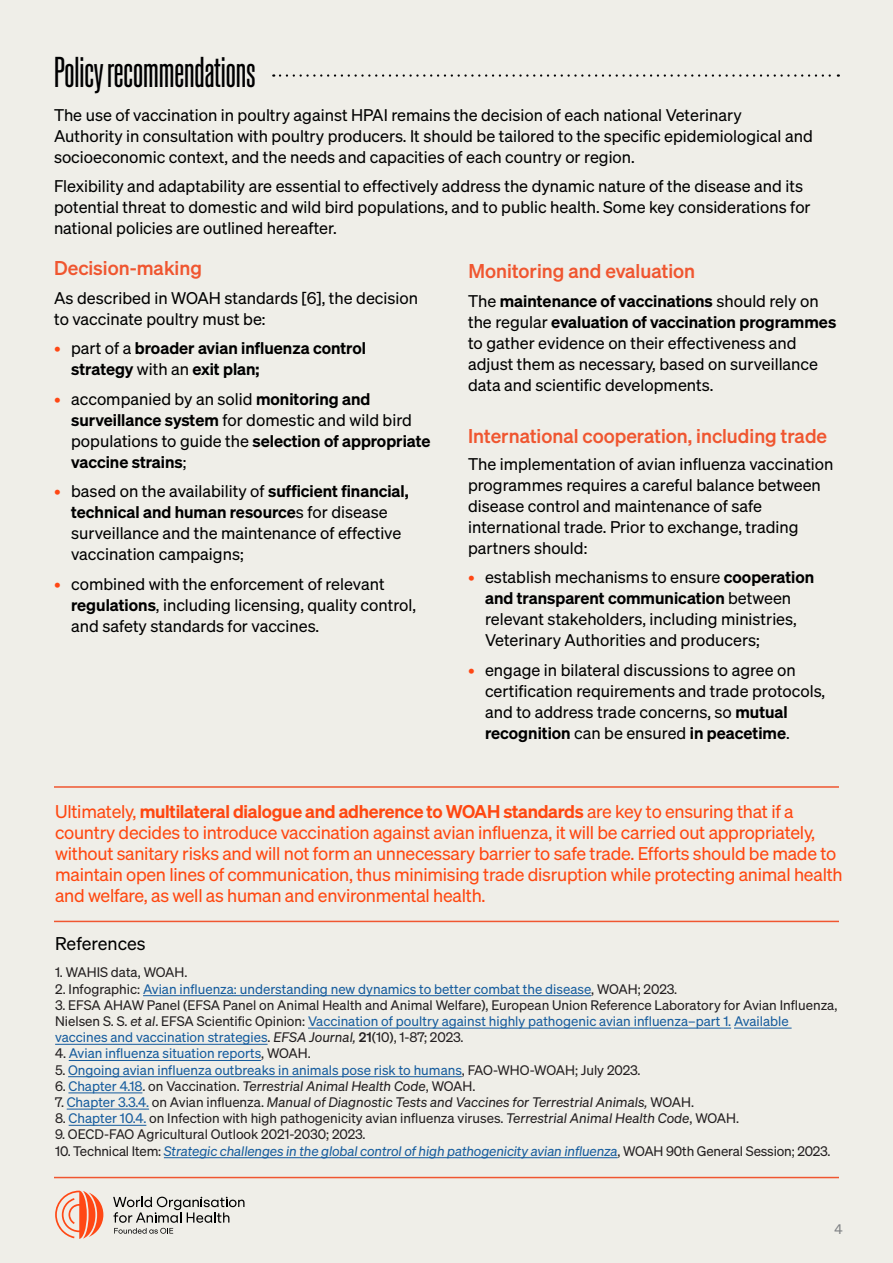
<style>
.page{position:relative;width:893px;height:1263px;background:#efeee8}
.page>*{position:absolute;margin:0;border:0;box-sizing:border-box;transform-origin:0 0}
.t1{font:42px "Sohne Schmal Buch";color:#000001}
.t2{font:19.5px "Sohne Kraftig";color:#f05630}
.t3{font:18px/21px "Sohne Buch";letter-spacing:-.015em;color:#ff4811}
.t4{font:18px "Sohne Buch";color:#000}
.t5{font:16.5px/21px "Sohne Buch";color:#000}
.t6{font:600 16.5px/21px "Sohne";color:#000}
.t7{font:13.5px/16.2px "Sohne Buch";color:#231f20}
.t8{font:13.5px "Sohne Buch";color:#175d9e}
.t9{font:13.5px "Sohne Buch Kursiv";color:#231f20}
.t10{font:13.5px "Sohne Buch Kursiv";letter-spacing:-.01em;color:#175d9e}
.t11{font:13.5px "Sohne Buch";color:#808285}
.s1{font-family:"Sohne";font-weight:600}
.s2{color:#ff4714}
.s3{font-family:"Sohne Buch";font-weight:400;color:#ff4714}
.s4{font-family:"Sohne Buch";font-weight:400}
.s5{color:#231f20}
.s6{font-family:"Sohne Buch Kursiv"}
.s7{color:#175d9e}
.s8{font-family:"Sohne Kraftig"}
.s9{font-family:"Sohne Buch"}
.s10{font-family:"Sohne Buch";color:#175d9e}
.s11{font-family:"Sohne Buch";color:#231f20}
</style>
<div class="page">
<hr style="left:143px;top:995px;width:448px;height:1px;background:#175d9e">
<hr style="left:308px;top:1027px;width:423px;height:1px;background:#175d9e">
<hr style="left:734px;top:1027px;width:58px;height:1px;background:#175d9e">
<hr style="left:55px;top:1044px;width:213px;height:1px;background:#175d9e">
<hr style="left:69px;top:1060px;width:192px;height:1px;background:#175d9e">
<hr style="left:68px;top:1076px;width:394px;height:1px;background:#175d9e">
<hr style="left:68px;top:1092px;width:74px;height:1px;background:#175d9e">
<hr style="left:67px;top:1108px;width:82px;height:1px;background:#175d9e">
<hr style="left:69px;top:1125px;width:77px;height:1px;background:#175d9e">
<hr style="left:164px;top:1157px;width:454px;height:1px;background:#175d9e">
<hr style="left:54px;top:1177px;width:785px;height:1px;background:#f05630">
<hr style="left:54px;top:921px;width:785px;height:1px;background:#f05630">
<hr style="left:54px;top:786px;width:785px;height:2px;background:#f05630">
<svg style="left:280px;top:74px;width:559px;height:3px"></svg>
<svg style="left:55px;top:1190px;width:48px;height:49px"></svg>
<svg style="left:113px;top:1196px;width:131px;height:38px"></svg>
<p class="t1" style="left:54px;top:51px;width:203px">Policy recommendations</p>
<p class="t5" style="left:54px;top:104px;width:760px">The use of vaccination in poultry against HPAI remains the decision of each national Veterinary<br>Authority in consultation with poultry producers. It should be tailored to the specific epidemiological and socioeconomic context, and the needs and capacities of each country or region.</p>
<p class="t5" style="left:54px;top:175px;width:758px">Flexibility and adaptability are essential to effectively address the dynamic nature of the disease and its potential threat to domestic and wild bird populations, and to public health. Some key considerations for national policies are outlined hereafter.</p>
<p class="t2" style="left:469px;top:259px;width:228px">Monitoring and evaluation</p>
<p class="t5" style="left:468px;top:291px;width:370px">The <span class="s1">maintenance of vaccinations</span> should rely on the regular <span class="s1">evaluation of vaccination programmes </span>to gather evidence on their effectiveness and adjust them as necessary, based on surveillance data and scientific developments.</p>
<p class="t2" style="left:468px;top:424px;width:360px">International cooperation, including trade</p>
<p class="t5" style="left:468px;top:453px;width:367px">The implementation of avian influenza vaccination programmes requires a careful balance between disease control and maintenance of safe international trade. Prior to exchange, trading partners should:</p>
<p class="t5" style="left:485px;top:566px;width:331px;text-indent:-17px"><span class="s2">•</span> establish mechanisms to ensure <span class="s1">cooperation and transparent communication</span> between relevant stakeholders, including ministries, Veterinary Authorities and producers;</p>
<p class="t5" style="left:485px;top:659px;width:342px;text-indent:-17px"><span class="s2">•</span> engage in bilateral discussions to agree on certification requirements and trade protocols, and to address trade concerns, so <span class="s1">mutual recognition</span> can be ensured <span class="s1">in peacetime</span>.</p>
<p class="t2" style="left:54px;top:256px;width:149px">Decision-making</p>
<p class="t5" style="left:54px;top:287px;width:365px">As described in WOAH standards [6], the decision to vaccinate poultry must be:</p>
<p class="t6" style="left:71px;top:337px;width:296px;text-indent:-17px"><span class="s3">•</span> <span class="s4">part of a</span> broader avian influenza control strategy <span class="s4">with an</span> exit plan;</p>
<p class="t6" style="left:71px;top:388px;width:361px;text-indent:-17px"><span class="s3">•</span> <span class="s4">accompanied by an solid</span> monitoring and surveillance system <span class="s4">for domestic and wild bird populations to guide the</span> selection of appropriate vaccine strains<span class="s4">;</span></p>
<p class="t5" style="left:71px;top:480px;width:339px;text-indent:-17px"><span class="s2">•</span> based on the availability of <span class="s1">sufficient financial, technical and human resource</span>s for disease surveillance and the maintenance of effective vaccination campaigns;</p>
<p class="t5" style="left:71px;top:573px;width:346px;text-indent:-17px"><span class="s2">•</span> combined with the enforcement of relevant <span class="s1">regulations</span>, including licensing, quality control, and safety standards for vaccines.</p>
<p class="t3" style="left:55px;top:801px;width:789px">Ultimately, <span class="s1">multilateral dialogue and adherence to WOAH standards</span> are key to ensuring that if a country decides to introduce vaccination against avian influenza, it will be carried out appropriately, without sanitary risks and will not form an unnecessary barrier to safe trade. Efforts should be made to maintain open lines of communication, thus minimising trade disruption while protecting animal health and welfare, as well as human and environmental health.</p>
<p class="t4" style="left:55px;top:933px;width:92px">References</p>
<p class="t7" style="left:55px;top:964px;width:134px">1. WAHIS data, WOAH.</p>
<p class="t8" style="left:55px;top:981px;width:624px"><span class="s5">2. Infographic:</span> Avian influenza: understanding new dynamics to better combat the disease<span class="s5">, WOAH; 2023.</span></p>
<p class="t7" style="left:55px;top:997px;width:784px">3. EFSA AHAW Panel (EFSA Panel on Animal Health and Animal Welfare), European Union Reference Laboratory for Avian Influenza,<br>Nielsen S. S. <span class="s6">et al</span>. EFSA Scientific Opinion: <span class="s7">Vaccination of poultry against highly pathogenic avian influenza–part 1. Available vaccines and vaccination strategies</span>. <span class="s6">EFSA Journal,</span> <span class="s8">21</span>(10), 1-87; 2023.</p>
<p class="t8" style="left:55px;top:1045px;width:257px"><span class="s5">4.</span> Avian influenza situation reports<span class="s5">, WOAH.</span></p>
<p class="t8" style="left:55px;top:1062px;width:587px"><span class="s5">5.</span> Ongoing avian influenza outbreaks in animals pose risk to humans<span class="s5">, FAO-WHO-WOAH; July 2023.</span></p>
<p class="t9" style="left:55px;top:1078px;width:422px"><span class="s9">6.</span> <span class="s10">Chapter 4.18</span><span class="s9">. on Vaccination.</span> Terrestrial Animal Health Code<span class="s9">, WOAH.</span></p>
<p class="t9" style="left:55px;top:1094px;width:640px"><span class="s9">7.</span> <span class="s10">Chapter 3.3.4.</span> <span class="s9">on Avian influenza.</span> Manual of Diagnostic Tests and Vaccines for Terrestrial Animals, <span class="s9">WOAH.</span></p>
<p class="t7" style="left:55px;top:1110px;width:685px">8. <span class="s7">Chapter 10.4.</span> on Infection with high pathogenicity avian influenza viruses. <span class="s6">Terrestrial Animal Health Code</span>, WOAH.</p>
<p class="t7" style="left:55px;top:1126px;width:312px">9. OECD-FAO Agricultural Outlook 2021-2030; 2023.</p>
<p class="t10" style="left:55px;top:1143px;width:777px"><span class="s11">10. Technical Item:</span> Strategic challenges in the global control of high pathogenicity avian influenza<span class="s11">, WOAH 90th General Session; 2023.</span></p>
<p class="t11" style="left:834px;top:1221px;width:10px">4</p>
</div>
